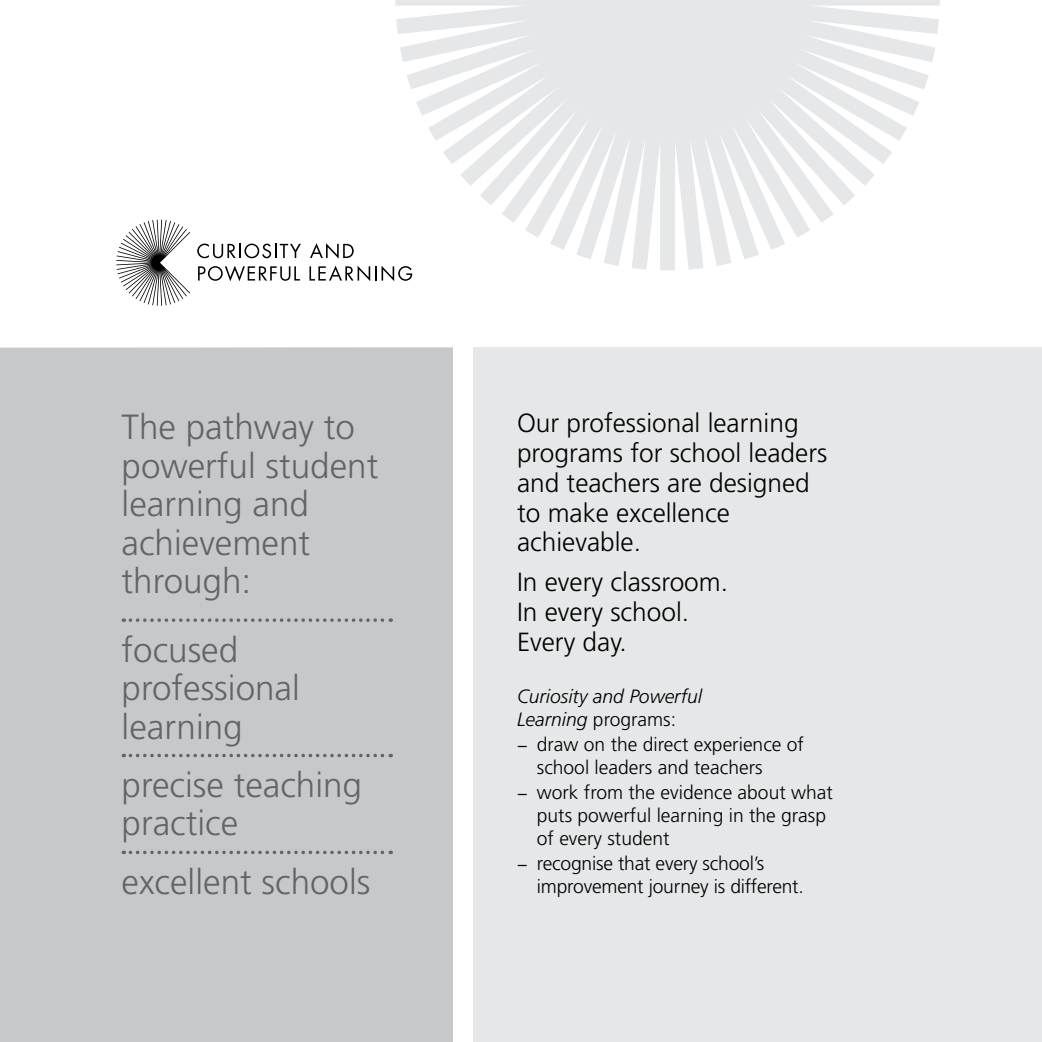
<style>
.page{position:relative;width:1042px;height:1042px;background:#fff}
.page>*{position:absolute;margin:0;border:0;box-sizing:border-box;transform-origin:0 0}
.t1{font:300 35px/38.5px "Frutiger";color:#636466}
.t2{font:300 26.25px/29.8px "Frutiger";color:#000}
.t3{font:300 19.25px/22.8px "Frutiger";color:#000}
.t4{font:italic 300 19.25px/22.8px "Frutiger";color:#000}
.s1{font-style:normal}
</style>
<div class="page">
<div style="left:463px;top:347px;width:579px;height:695px;background:#e6e7e8"></div>
<svg style="left:395px;top:0;width:545px;height:276px"></svg>
<div style="left:0;top:347px;width:465px;height:695px;background:#c7c8ca"></div>
<hr style="left:1041px;top:347px;width:1px;height:695px;background:#000">
<svg style="left:116px;top:220px;width:74px;height:86px"></svg>
<svg style="left:197px;top:244px;width:104px;height:14px"></svg>
<svg style="left:310px;top:243px;width:44px;height:16px"></svg>
<svg style="left:198px;top:266px;width:102px;height:15px"></svg>
<svg style="left:309px;top:266px;width:103px;height:15px"></svg>
<svg style="left:130px;top:618px;width:261px;height:4px"></svg>
<svg style="left:130px;top:754px;width:261px;height:3px"></svg>
<svg style="left:130px;top:850px;width:261px;height:4px"></svg>
<div style="left:453px;top:344px;width:20px;height:698px;background:#fff"></div>
<h1 class="t1" style="left:122px;top:408px;width:258px">The pathway to powerful student learning and achievement through:</h1>
<h1 class="t1" style="left:122px;top:630px;width:180px">focused professional learning</h1>
<h1 class="t1" style="left:122px;top:765px;width:242px">precise teaching practice</h1>
<h1 class="t1" style="left:122px;top:862px;width:250px">excellent schools</h1>
<h2 class="t2" style="left:517px;top:408px;width:312px">Our professional learning programs for school leaders and teachers are designed to make excellence achievable.</h2>
<h2 class="t2" style="left:517px;top:567px;width:212px">In every classroom.<br>In every school.<br>Every day.</h2>
<p class="t4" style="left:517px;top:685px;width:187px">Curiosity and Powerful<br>Learning <span class="s1">programs:</span></p>
<p class="t3" style="left:537px;top:733px;width:269px;text-indent:-20px">− draw on the direct experience of school leaders and teachers</p>
<p class="t3" style="left:537px;top:781px;width:297px;text-indent:-20px">− work from the evidence about what puts powerful learning in the grasp of every student</p>
<p class="t3" style="left:537px;top:852px;width:268px;text-indent:-20px">− recognise that every school’s improvement journey is different.</p>
</div>
